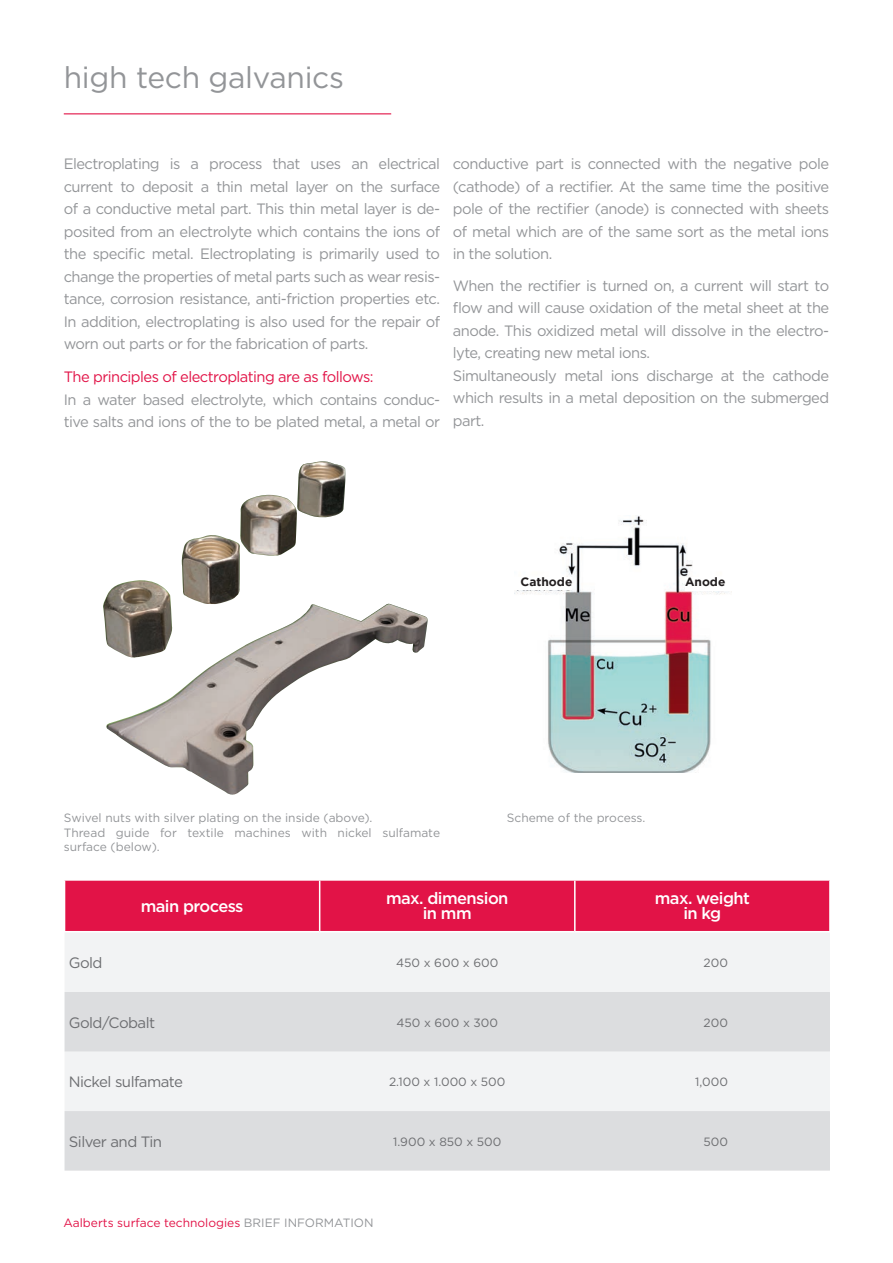
<style>
.page{position:relative;width:893px;height:1263px;background:#fff}
.page>*{position:absolute;margin:0;border:0;box-sizing:border-box;transform-origin:0 0}
.t1{font:30px "Gotham";letter-spacing:-.01em;color:#939598}
.t2{font:500 16.5px/15px "Gotham";letter-spacing:-.035em;color:#fff;text-align:center}
.t3{font:15px/22.5px "Gotham";letter-spacing:-.035em;color:#939598;text-align:justify}
.t4{font:15px "Gotham";letter-spacing:-.035em;color:#e21347}
.t5{font:15px "Gotham";letter-spacing:-.035em;color:#6d6e71}
.t6{font:12px/14.4px "Gotham";color:#939598}
.t7{font:12px "Gotham";color:#6d6e71}
.t8{font:12px "Gotham";color:#e21347}
.t9{font:700 12px "Gotham";color:#231f20}
.s1{color:#939598}
</style>
<div class="page">
<hr style="left:64px;top:113px;width:327px;height:1px;background:#e21347">
<div style="left:65px;top:881px;width:764px;height:50px;background:#e21347"></div>
<div style="left:65px;top:933px;width:765px;height:59px;background:#f2f3f4"></div>
<svg style="left:65px;top:992px;width:765px;height:178px;fill:#dcdddf"></svg>
<hr style="left:319px;top:881px;width:1px;height:50px;background:#fff">
<hr style="left:574px;top:881px;width:2px;height:50px;background:#fff">
<img style="left:103px;top:461px;width:242px;height:163px">
<img style="left:105px;top:603px;width:323px;height:192px">
<img style="left:514px;top:516px;width:213px;height:257px">
<div style="left:492px;top:578px;width:80px;height:12px;background:#fff"></div>
<div style="left:685px;top:578px;width:81px;height:13px;background:#fff"></div>
<h1 class="t1" style="left:64px;top:64px;width:282px">high tech galvanics</h1>
<p class="t3" style="left:64px;top:154px;width:378px">Electroplating is a process that uses an electrical current to deposit a thin metal layer on the surface of a conductive metal part. This thin metal layer is de&shy;posited from an electrolyte which contains the ions of the specific metal. Electroplating is primarily used to change the properties of metal parts such as wear resis&shy;tance, corrosion resistance, anti-friction properties etc.<br>In addition, electroplating is also used for the repair of worn out parts or for the fabrication of parts.</p>
<p class="t4" style="left:64px;top:370px;width:311px">The principles of electroplating are as follows:</p>
<p class="t3" style="left:64px;top:389px;width:378px">In a water based electrolyte, which contains conduc&shy;tive salts and ions of the to be plated metal, a metal or</p>
<p class="t3" style="left:453px;top:154px;width:378px">conductive part is connected with the negative pole (cathode) of a rectifier. At the same time the positive pole of the rectifier (anode) is connected with sheets of metal which are of the same sort as the metal ions in the solution.</p>
<p class="t3" style="left:453px;top:275px;width:378px;text-align:left">When the rectifier is turned on, a current will start to flow and will cause oxidation of the metal sheet at the anode. This oxidized metal will dissolve in the electro&shy;lyte, creating new metal ions.<br>Simultaneously metal ions discharge at the cathode which results in a metal deposition on the submerged part.</p>
<p class="t9" style="left:520px;top:575px;width:53px">Cathode</p>
<p class="t9" style="left:685px;top:575px;width:42px">Anode</p>
<p class="t6" style="left:64px;top:811px;width:378px">Swivel nuts with silver plating on the inside (above).<br>Thread guide for textile machines with nickel sulfamate surface (below).</p>
<p class="t6" style="left:507px;top:811px;width:140px">Scheme of the process.</p>
<p class="t2" style="left:141px;top:899px;width:104px">main process</p>
<p class="t2" style="left:386px;top:892px;width:124px">max. dimension in mm</p>
<p class="t2" style="left:655px;top:892px;width:97px">max. weight in kg</p>
<p class="t5" style="left:69px;top:956px;width:35px">Gold</p>
<p class="t7" style="left:396px;top:957px;width:103px">450 x 600 x 600</p>
<p class="t7" style="left:703px;top:957px;width:26px">200</p>
<p class="t5" style="left:69px;top:1016px;width:88px">Gold/Cobalt</p>
<p class="t7" style="left:396px;top:1017px;width:103px">450 x 600 x 300</p>
<p class="t7" style="left:703px;top:1017px;width:26px">200</p>
<p class="t5" style="left:69px;top:1075px;width:116px">Nickel sulfamate</p>
<p class="t7" style="left:389px;top:1076px;width:118px">2.100 x 1.000 x 500</p>
<p class="t7" style="left:695px;top:1076px;width:34px">1,000</p>
<p class="t5" style="left:69px;top:1135px;width:95px">Silver and Tin</p>
<p class="t7" style="left:393px;top:1136px;width:110px">1.900 x 850 x 500</p>
<p class="t7" style="left:703px;top:1136px;width:26px">500</p>
<p class="t8" style="left:63px;top:1217px;width:312px">Aalberts surface technologies <span class="s1">BRIEF INFORMATION</span></p>
</div>
